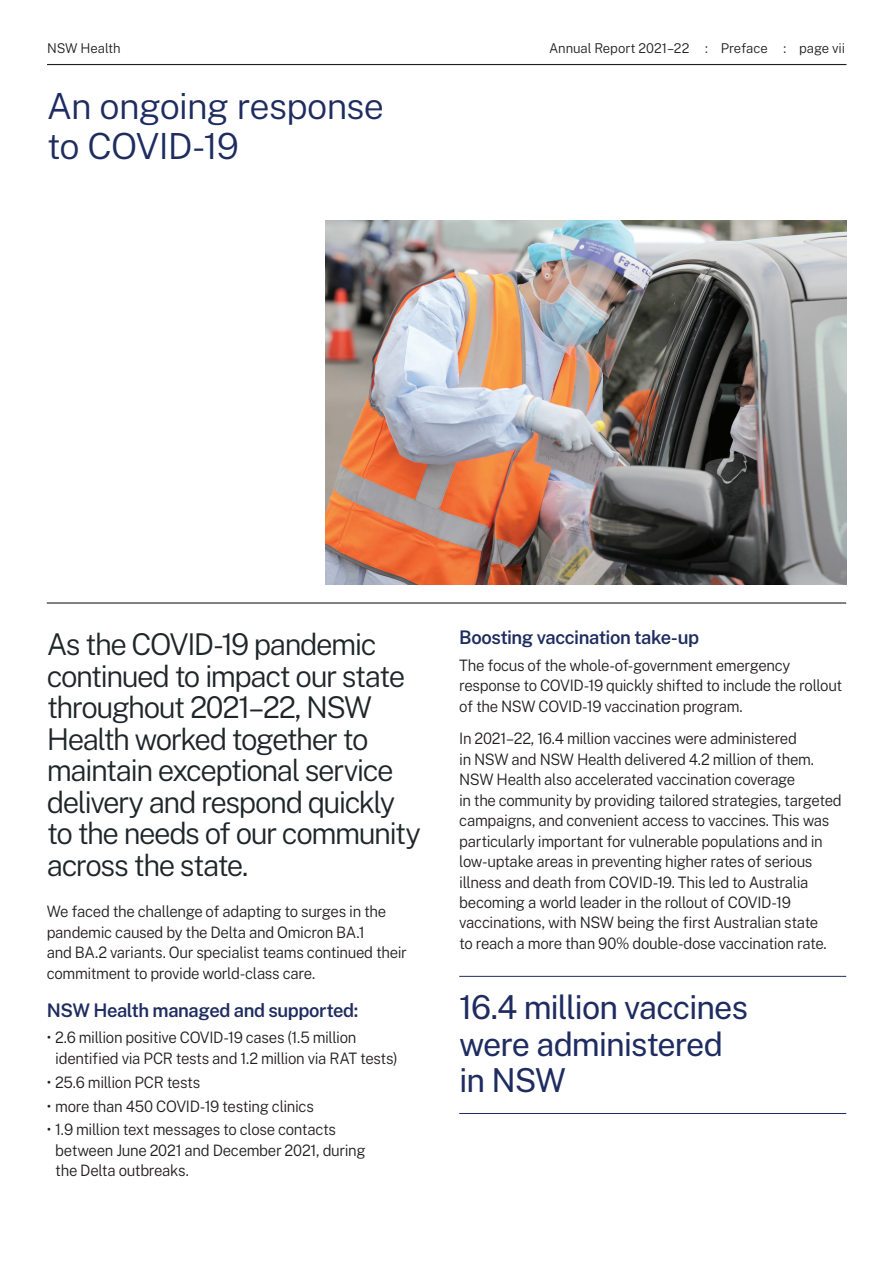
<style>
.page{position:relative;width:893px;height:1263px;background:#fff}
.page>*{position:absolute;margin:0;border:0;box-sizing:border-box;transform-origin:0 0}
.t1{font:300 36px/39.6px "Public Sans";letter-spacing:-.025em;color:#1e2c60}
.t2{font:33px/36.3px "Public Sans";letter-spacing:-.035em;color:#1e2c60}
.t3{font:300 30px/31.5px "Public Sans";letter-spacing:-.055em;color:#1f262a}
.t4{font:600 18.75px "Public Sans";letter-spacing:-.025em;color:#1e2c60}
.t5{font:300 15.75px/20.4px "Public Sans";letter-spacing:-.025em;color:#231f20;scale:.95 1}
.t6{font:300 13.5px "Public Sans";letter-spacing:-.005em;color:#231f20}
</style>
<div class="page">
<hr style="left:47px;top:602px;width:799px;height:1px;background:#231f20">
<img style="left:325px;top:220px;width:521px;height:365px">
<hr style="left:459px;top:976px;width:387px;height:1px;background:#1e2c60">
<hr style="left:459px;top:1113px;width:387px;height:1px;background:#1e2c60">
<hr style="left:47px;top:64px;width:799px;height:1px;background:#231f20">
<p class="t6" style="left:47px;top:39px;width:75px">NSW Health</p>
<p class="t6" style="left:549px;top:39px;width:298px">Annual Report 2021–22 : Preface : page vii</p>
<h1 class="t1" style="left:47px;top:84px;width:339px">An ongoing response to COVID-19</h1>
<h3 class="t3" style="left:47px;top:627px;width:376px">As the COVID-19 pandemic continued to impact our state throughout 2021–22, NSW<br>Health worked together to maintain exceptional service delivery and respond quickly to the needs of our community across the state.</h3>
<p class="t5" style="left:47px;top:900px;width:381px">We faced the challenge of adapting to surges in the pandemic caused by the Delta and Omicron BA.1<br>and BA.2 variants. Our specialist teams continued their commitment to provide world-class care.</p>
<p class="t4" style="left:47px;top:996px;width:313px">NSW Health managed and supported:</p>
<p class="t5" style="left:55px;top:1026px;width:362px;text-indent:-9px">• 2.6 million positive COVID-19 cases (1.5 million identified via PCR tests and 1.2 million via RAT tests)</p>
<p class="t5" style="left:47px;top:1071px;width:163px">• 25.6 million PCR tests</p>
<p class="t5" style="left:47px;top:1095px;width:283px">• more than 450 COVID-19 testing clinics</p>
<p class="t5" style="left:55px;top:1118px;width:328px;text-indent:-8px">• 1.9 million text messages to close contacts between June 2021 and December 2021, during the Delta outbreaks.</p>
<p class="t4" style="left:459px;top:624px;width:241px">Boosting vaccination take-up</p>
<p class="t5" style="left:459px;top:654px;width:405px">The focus of the whole-of-government emergency response to COVID-19 quickly shifted to include the rollout of the NSW COVID-19 vaccination program.</p>
<p class="t5" style="left:459px;top:727px;width:404px">In 2021–22, 16.4 million vaccines were administered<br>in NSW and NSW Health delivered 4.2 million of them.<br>NSW Health also accelerated vaccination coverage<br>in the community by providing tailored strategies, targeted campaigns, and convenient access to vaccines. This was particularly important for vulnerable populations and in low-uptake areas in preventing higher rates of serious illness and death from COVID-19. This led to Australia becoming a world leader in the rollout of COVID-19 vaccinations, with NSW being the first Australian state<br>to reach a more than 90% double-dose vaccination rate.</p>
<h2 class="t2" style="left:459px;top:987px;width:290px">16.4 million vaccines were administered in NSW</h2>
</div>
